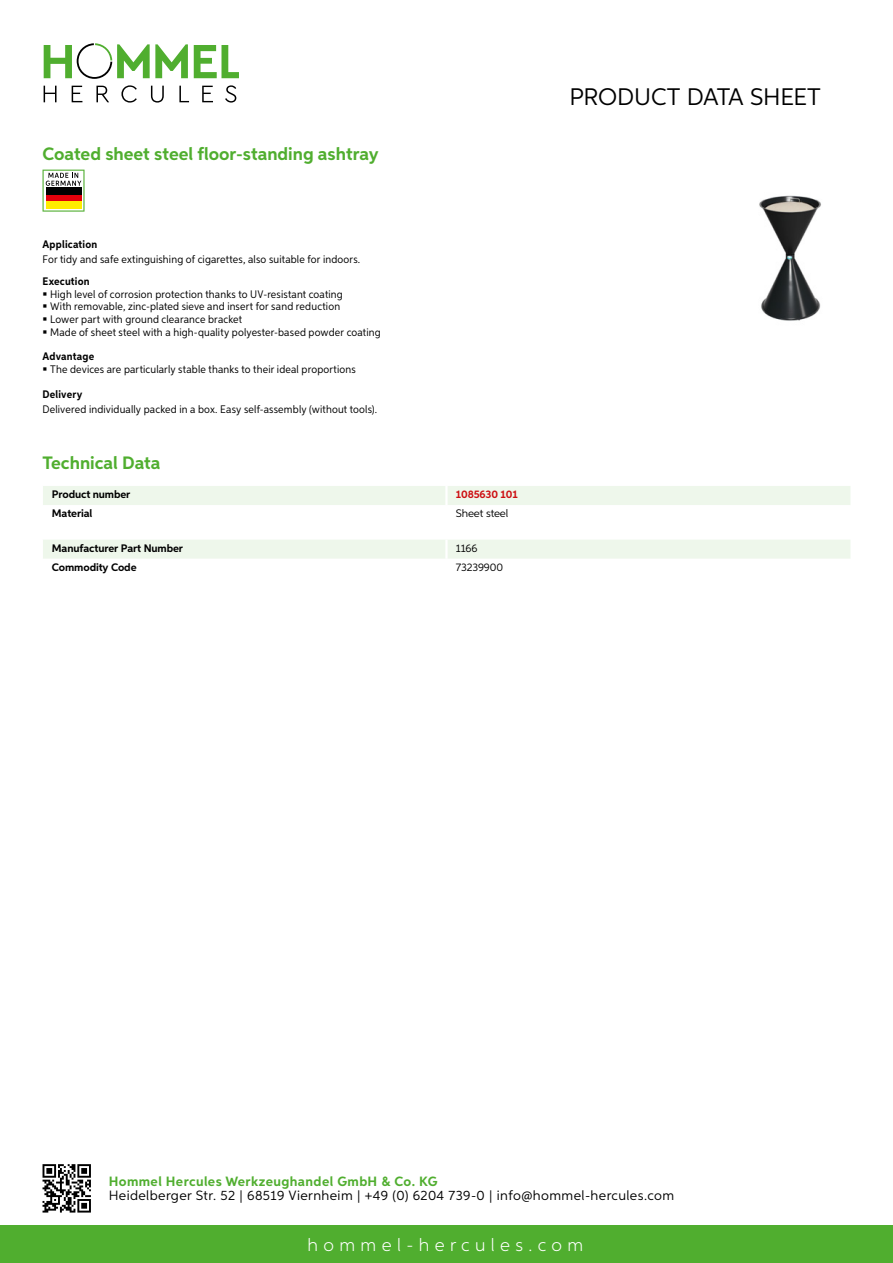
<style>
.page{position:relative;width:893px;height:1263px;background:#fff}
.page>*{position:absolute;margin:0;border:0;box-sizing:border-box;transform-origin:0 0}
.t1{font:24px "Aspira";letter-spacing:-.01em;color:#000}
.t2{font:700 18px "Aspira";color:#50ae2f}
.t3{font:300 18px "Aspira";letter-spacing:.3em;color:#fff}
.t4{font:13.5px "Aspira";letter-spacing:.03em;color:#000}
.t5{font:700 13.5px "Aspira";letter-spacing:.03em;color:#50ae2f}
.t6{font:10.95px/12.8px "Aspira Nar";letter-spacing:.015em;color:#000}
.t7{font:700 10.95px "Aspira";letter-spacing:-.01em;color:#000}
.t8{font:700 10.95px "Aspira Nar";letter-spacing:.015em;color:#000}
.t9{font:10.95px "Aspira";letter-spacing:-.01em;color:#000}
.t10{font:700 10.95px "Aspira";letter-spacing:-.01em;color:#cd1013}
</style>
<div class="page">
<div style="left:0;top:1226px;width:893px;height:37px;background:#50ae2f"></div>
<svg style="left:43px;top:1164px;width:48px;height:48px"></svg>
<svg style="left:194px;top:45px;width:45px;height:33px"></svg>
<svg style="left:44px;top:43px;width:144px;height:36px"></svg>
<svg style="left:44px;top:86px;width:13px;height:16px"></svg>
<svg style="left:72px;top:86px;width:10px;height:16px"></svg>
<svg style="left:96px;top:86px;width:13px;height:16px"></svg>
<svg style="left:121px;top:85px;width:16px;height:18px"></svg>
<svg style="left:151px;top:86px;width:13px;height:17px"></svg>
<svg style="left:179px;top:86px;width:10px;height:16px"></svg>
<svg style="left:202px;top:86px;width:11px;height:16px"></svg>
<svg style="left:225px;top:85px;width:11px;height:18px"></svg>
<div style="left:43px;top:486px;width:807px;height:19px;background:#eef7eb"></div>
<div style="left:43px;top:540px;width:807px;height:19px;background:#eef7eb"></div>
<svg style="left:43px;top:170px;width:42px;height:42px"></svg>
<div style="left:46px;top:194px;width:35px;height:7px;background:#e3000b"></div>
<div style="left:46px;top:188px;width:35px;height:7px;background:#000"></div>
<div style="left:46px;top:201px;width:35px;height:7px;background:#ffed00"></div>
<img style="left:759px;top:195px;width:62px;height:126px">
<h2 class="t2" style="left:43px;top:142px;width:338px">Coated sheet steel floor-standing ashtray</h2>
<p class="t8" style="left:43px;top:237px;width:56px">Application</p>
<p class="t6" style="left:43px;top:252px;width:319px">For tidy and safe extinguishing of cigarettes, also suitable for indoors.</p>
<p class="t8" style="left:43px;top:274px;width:49px">Execution</p>
<p class="t6" style="left:50px;top:287px;width:332px">High level of corrosion protection thanks to UV-resistant coating<br>With removable, zinc-plated sieve and insert for sand reduction<br>Lower part with ground clearance bracket<br>Made of sheet steel with a high-quality polyester-based powder coating</p>
<p class="t8" style="left:43px;top:350px;width:53px">Advantage</p>
<p class="t6" style="left:50px;top:363px;width:307px">The devices are particularly stable thanks to their ideal proportions</p>
<p class="t8" style="left:43px;top:388px;width:41px">Delivery</p>
<p class="t6" style="left:43px;top:403px;width:336px">Delivered individually packed in a box. Easy self-assembly (without tools).</p>
<h2 class="t2" style="left:43px;top:452px;width:120px">Technical Data</h2>
<p class="t7" style="left:52px;top:487px;width:80px">Product number</p>
<p class="t10" style="left:456px;top:487px;width:63px">1085630 101</p>
<p class="t7" style="left:52px;top:506px;width:42px">Material</p>
<p class="t9" style="left:456px;top:507px;width:54px">Sheet steel</p>
<p class="t7" style="left:52px;top:541px;width:133px">Manufacturer Part Number</p>
<p class="t9" style="left:456px;top:541px;width:23px">1166</p>
<p class="t7" style="left:52px;top:560px;width:86px">Commodity Code</p>
<p class="t9" style="left:456px;top:560px;width:49px">73239900</p>
<h1 class="t1" style="left:569px;top:82px;width:253px">Product data sh eet</h1>
<p class="t5" style="left:109px;top:1172px;width:330px">Hommel Hercules Werkzeughandel GmbH &amp; Co. KG</p>
<p class="t4" style="left:109px;top:1187px;width:567px">Heidelberger Str. 52 | 68519 Viernheim | +49 (0) 6204 739-0 | info@hommel-hercules.com</p>
<h2 class="t3" style="left:307px;top:1234px;width:277px">hommel-hercules.com</h2>
</div>
